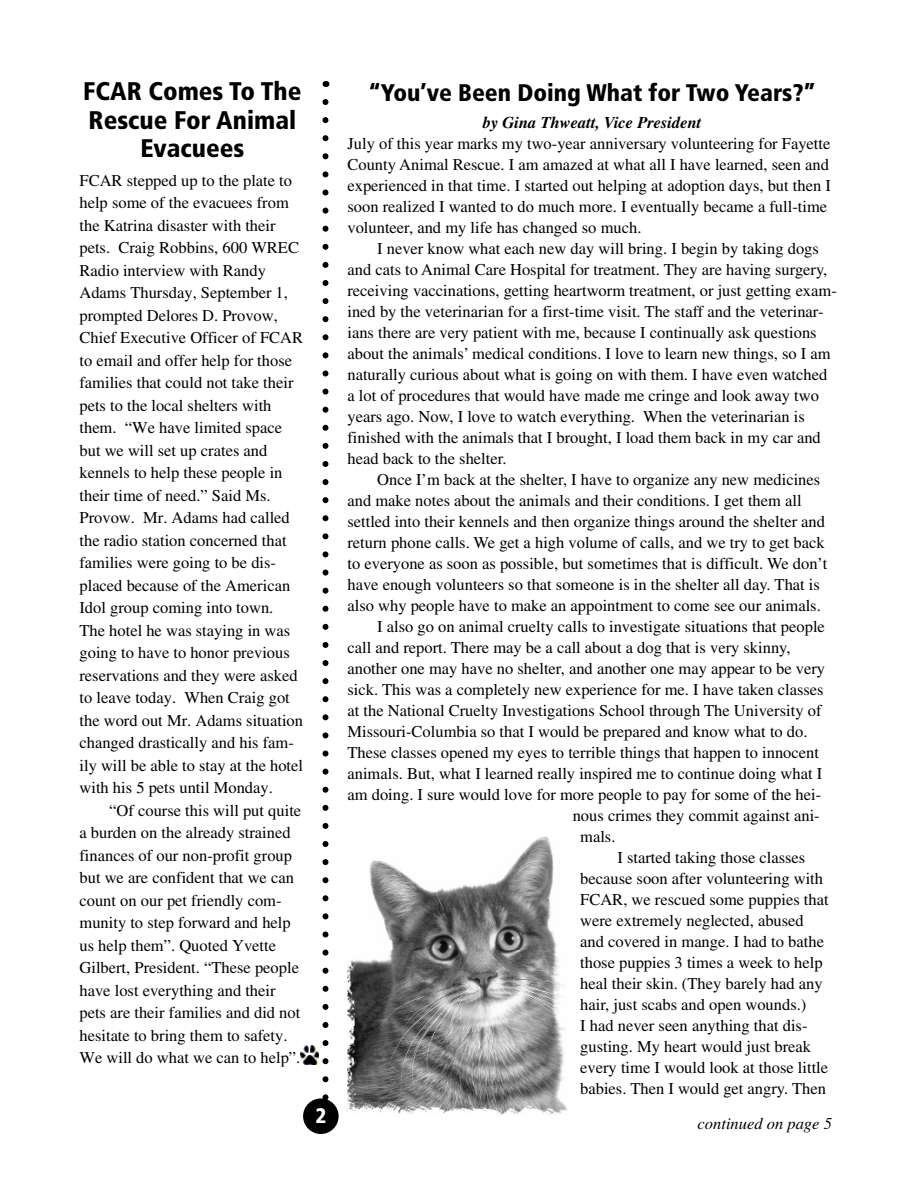
<style>
.page{position:relative;width:918px;height:1188px;background:#fff}
.page>*{position:absolute;margin:0;border:0;box-sizing:border-box;transform-origin:0 0}
.t1{font:900 condensed 25.5px/28.5px "Frutiger";color:#000;text-align:center}
.t2{font:900 condensed 24px "Frutiger";color:#000}
.t3{font:900 condensed 21px "Frutiger";color:#fff}
.t4{font:16.5px/22.5px "Times";color:#000}
.t5{font:italic 700 16.5px "Times";color:#000}
.t6{font:italic 16.5px "Times";color:#000}
</style>
<div class="page">
<svg style="left:322px;top:102px;width:6px;height:996px"></svg>
<img style="left:347px;top:836px;width:219px;height:279px">
<div style="left:303px;top:1098px;width:36px;height:36px;background:#000;border-radius:50%"></div>
<img style="left:300px;top:1046px;width:19px;height:19px">
<h1 class="t1" style="left:83px;top:77px;width:220px">FCAR Comes To The<br>Rescue For Animal<br>Evacuees</h1>
<p class="t4" style="left:80px;top:169px;width:225px">FCAR stepped up to the plate to help some of the evacuees from the Katrina disaster with their pets. Craig Robbins, 600 WREC<br>Radio interview with Randy<br>Adams Thursday, September 1, prompted Delores D. Provow,<br>Chief Executive Officer of FCAR to email and offer help for those families that could not take their pets to the local shelters with them. “We have limited space but we will set up crates and kennels to help these people in their time of need.” Said Ms.<br>Provow. Mr. Adams had called the radio station concerned that families were going to be dis&shy;placed because of the American<br>Idol group coming into town.<br>The hotel he was staying in was going to have to honor previous reservations and they were asked to leave today. When Craig got the word out Mr. Adams situation changed drastically and his fam&shy;ily will be able to stay at the hotel with his 5 pets until Monday.</p>
<p class="t4" style="left:80px;top:799px;width:223px;text-indent:30px">“Of course this will put quite a burden on the already strained finances of our non-profit group but we are confident that we can count on our pet friendly com&shy;munity to step forward and help us help them”. Quoted Yvette<br>Gilbert, President. “These people have lost everything and their pets are their families and did not hesitate to bring them to safety.<br>We will do what we can to help”.</p>
<p class="t3" style="left:316px;top:1103px;width:12px">2</p>
<h2 class="t2" style="left:368px;top:78px;width:449px">“You’ve Been Doing What for Two Years?”</h2>
<p class="t5" style="left:483px;top:113px;width:220px">by Gina Thweatt, Vice President</p>
<p class="t4" style="left:347px;top:133px;width:485px;line-height:21px">July of this year marks my two-year anniversary volunteering for Fayette County Animal Rescue. I am amazed at what all I have learned, seen and experienced in that time. I started out helping at adoption days, but then I soon realized I wanted to do much more. I eventually became a full-time volunteer, and my life has changed so much.</p>
<p class="t4" style="left:347px;top:238px;width:491px;line-height:21px;text-indent:30px">I never know what each new day will bring. I begin by taking dogs and cats to Animal Care Hospital for treatment. They are having surgery, receiving vaccinations, getting heartworm treatment, or just getting exam&shy;ined by the veterinarian for a first-time visit. The staff and the veterinar&shy;ians there are very patient with me, because I continually ask questions about the animals’ medical conditions. I love to learn new things, so I am naturally curious about what is going on with them. I have even watched a lot of procedures that would have made me cringe and look away two years ago. Now, I love to watch everything. When the veterinarian is finished with the animals that I brought, I load them back in my car and head back to the shelter.</p>
<p class="t4" style="left:377px;top:468px;width:445px">Once I’m back at the shelter, I have to organize any new medicines</p>
<p class="t4" style="left:347px;top:489px;width:456px">and make notes about the animals and their conditions. I get them all</p>
<p class="t4" style="left:347px;top:510px;width:479px">settled into their kennels and then organize things around the shelter and</p>
<p class="t4" style="left:347px;top:531px;width:479px">return phone calls. We get a high volume of calls, and we try to get back</p>
<p class="t4" style="left:347px;top:552px;width:481px">to everyone as soon as possible, but sometimes that is difficult. We don’t</p>
<p class="t4" style="left:347px;top:573px;width:474px">have enough volunteers so that someone is in the shelter all day. That is</p>
<p class="t4" style="left:347px;top:594px;width:475px">also why people have to make an appointment to come see our animals.</p>
<p class="t4" style="left:377px;top:615px;width:449px">I also go on animal cruelty calls to investigate situations that people</p>
<p class="t4" style="left:347px;top:636px;width:445px">call and report. There may be a call about a dog that is very skinny,</p>
<p class="t4" style="left:347px;top:657px;width:479px">another one may have no shelter, and another one may appear to be very</p>
<p class="t4" style="left:347px;top:678px;width:478px">sick. This was a completely new experience for me. I have taken classes</p>
<p class="t4" style="left:347px;top:699px;width:476px">at the National Cruelty Investigations School through The University of</p>
<p class="t4" style="left:347px;top:720px;width:462px">Missouri-Columbia so that I would be prepared and know what to do.</p>
<p class="t4" style="left:347px;top:741px;width:473px">These classes opened my eyes to terrible things that happen to innocent</p>
<p class="t4" style="left:347px;top:762px;width:476px">animals. But, what I learned really inspired me to continue doing what I</p>
<p class="t4" style="left:347px;top:783px;width:475px">am doing. I sure would love for more people to pay for some of the hei-</p>
<p class="t4" style="left:573px;top:804px;width:249px">nous crimes they commit against ani-</p>
<p class="t4" style="left:580px;top:825px;width:37px">mals.</p>
<p class="t4" style="left:617px;top:846px;width:189px">I started taking those classes</p>
<p class="t4" style="left:580px;top:867px;width:244px">because soon after volunteering with</p>
<p class="t4" style="left:580px;top:888px;width:250px">FCAR, we rescued some puppies that</p>
<p class="t4" style="left:580px;top:909px;width:225px">were extremely neglected, abused</p>
<p class="t4" style="left:580px;top:930px;width:245px">and covered in mange. I had to bathe</p>
<p class="t4" style="left:580px;top:951px;width:244px">those puppies 3 times a week to help</p>
<p class="t4" style="left:580px;top:972px;width:244px">heal their skin. (They barely had any</p>
<p class="t4" style="left:580px;top:993px;width:228px">hair, just scabs and open wounds.)</p>
<p class="t4" style="left:580px;top:1014px;width:229px">I had never seen anything that dis-</p>
<p class="t4" style="left:580px;top:1035px;width:232px">gusting. My heart would just break</p>
<p class="t4" style="left:580px;top:1056px;width:249px">every time I would look at those little</p>
<p class="t4" style="left:580px;top:1077px;width:247px">babies. Then I would get angry. Then</p>
<p class="t6" style="left:698px;top:1114px;width:136px">continued on page 5</p>
</div>
